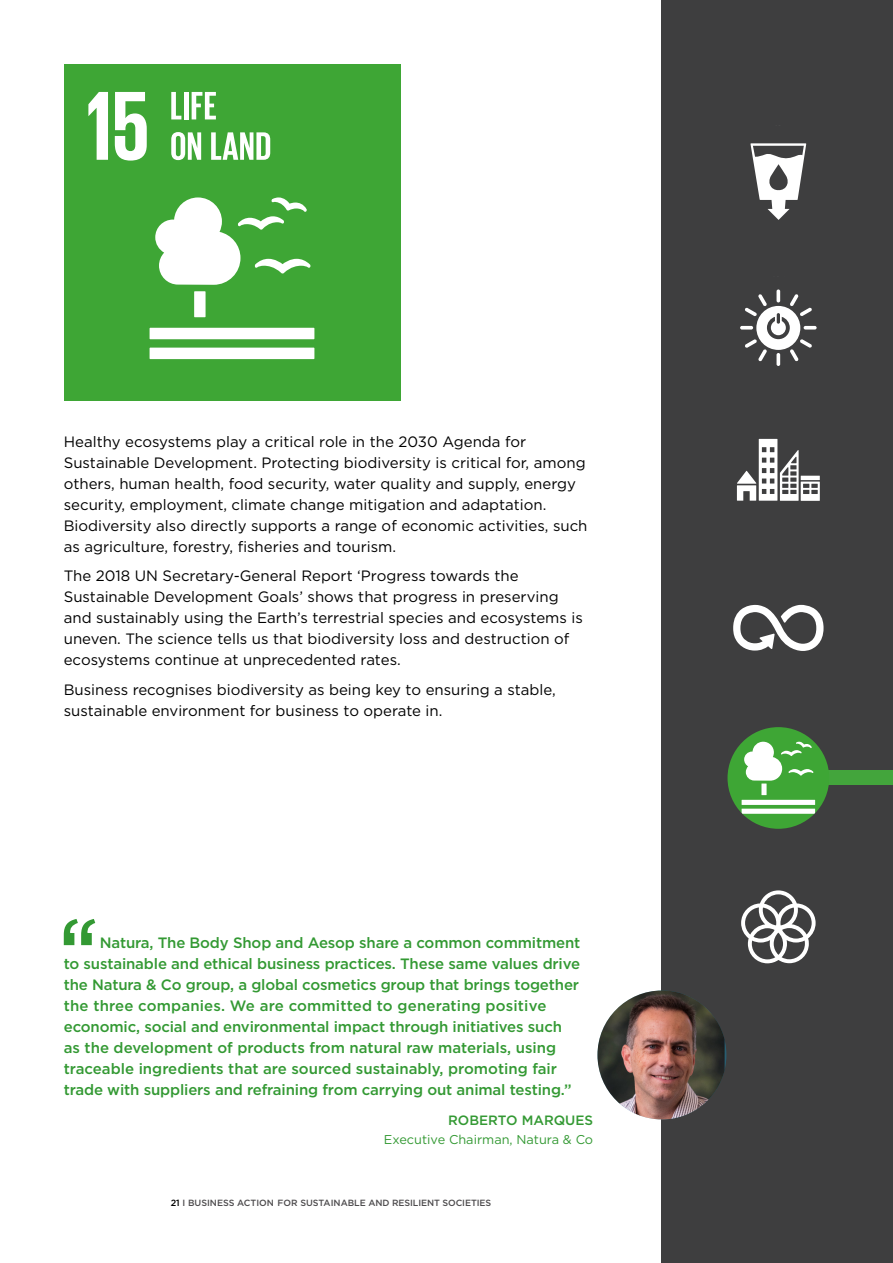
<style>
.page{position:relative;width:893px;height:1263px;background:#fff}
.page>*{position:absolute;margin:0;border:0;box-sizing:border-box;transform-origin:0 0}
.t1{font:15px/21px "Gotham";color:#000}
.t2{font:500 15px/21px "Gotham";letter-spacing:-.01em;color:#393}
.t3{font:500 13.5px "Gotham";color:#393}
.t4{font:12.75px "Gotham";color:#393}
.t5{font:500 9px "Gotham";letter-spacing:-.01em;color:#4d4b4d}
.s1{color:#000}
</style>
<div class="page">
<div style="left:662px;top:0;width:231px;height:1263px;background:#3e3e3f"></div>
<div style="left:795px;top:771px;width:98px;height:14px;background:#43a53c"></div>
<svg style="left:727px;top:125px;width:102px;height:101px"></svg>
<svg style="left:727px;top:426px;width:102px;height:102px"></svg>
<svg style="left:740px;top:326px;width:13px;height:4px"></svg>
<svg style="left:804px;top:326px;width:13px;height:4px"></svg>
<svg style="left:776px;top:289px;width:4px;height:13px"></svg>
<svg style="left:776px;top:353px;width:4px;height:13px"></svg>
<svg style="left:745px;top:294px;width:67px;height:67px"></svg>
<svg style="left:733px;top:604px;width:91px;height:47px"></svg>
<svg style="left:741px;top:890px;width:75px;height:73px"></svg>
<div style="left:727px;top:727px;width:102px;height:102px;background:#3ea635;border-radius:51px"></div>
<div style="left:761px;top:783px;width:6px;height:12px;background:#fff"></div>
<div style="left:742px;top:800px;width:73px;height:5px;background:#fff"></div>
<div style="left:742px;top:809px;width:73px;height:5px;background:#fff"></div>
<svg style="left:744px;top:742px;width:69px;height:39px"></svg>
<div style="left:64px;top:64px;width:336px;height:336px;background:#3ea635"></div>
<svg style="left:171px;top:92px;width:10px;height:27px"></svg>
<div style="left:184px;top:92px;width:5px;height:27px;background:#fff"></div>
<svg style="left:192px;top:92px;width:24px;height:27px"></svg>
<svg style="left:88px;top:92px;width:20px;height:68px"></svg>
<svg style="left:115px;top:92px;width:32px;height:69px"></svg>
<svg style="left:171px;top:132px;width:30px;height:28px"></svg>
<svg style="left:211px;top:132px;width:59px;height:28px"></svg>
<div style="left:194px;top:291px;width:12px;height:26px;background:#fff"></div>
<div style="left:150px;top:328px;width:164px;height:11px;background:#fff"></div>
<div style="left:150px;top:348px;width:164px;height:11px;background:#fff"></div>
<svg style="left:155px;top:197px;width:155px;height:88px"></svg>
<svg style="left:64px;top:919px;width:31px;height:26px"></svg>
<img style="left:597px;top:990px;width:128px;height:129px">
<p class="t1" style="left:64px;top:431px;width:525px">Healthy ecosystems play a critical role in the 2030 Agenda for Sustainable Development. Protecting biodiversity is critical for, among others, human health, food security, water quality and supply, energy security, employment, climate change mitigation and adaptation.<br>Biodiversity also directly supports a range of economic activities, such as agriculture, forestry, fisheries and tourism.</p>
<p class="t1" style="left:64px;top:565px;width:521px">The 2018 UN Secretary-General Report ‘Progress towards the Sustainable Development Goals’ shows that progress in preserving and sustainably using the Earth’s terrestrial species and ecosystems is uneven. The science tells us that biodiversity loss and destruction of ecosystems continue at unprecedented rates.</p>
<p class="t1" style="left:64px;top:679px;width:493px">Business recognises biodiversity as being key to ensuring a stable, sustainable environment for business to operate in.</p>
<p class="t2" style="left:64px;top:932px;width:518px;text-indent:36px">Natura, The Body Shop and Aesop share a common commitment to sustainable and ethical business practices. These same values drive the Natura &amp; Co group, a global cosmetics group that brings together the three companies. We are committed to generating positive economic, social and environmental impact through initiatives such as the development of products from natural raw materials, using traceable ingredients that are sourced sustainably, promoting fair trade with suppliers and refraining from carrying out animal testing.”</p>
<p class="t3" style="left:448px;top:1111px;width:147px">ROBERTO MARQUES</p>
<p class="t4" style="left:384px;top:1131px;width:211px">Executive Chairman, Natura &amp; Co</p>
<p class="t5" style="left:171px;top:1197px;width:322px"><span class="s1">21</span> I BUSINESS ACTION FOR SUSTAINABLE AND RESILIENT SOCIETIES</p>
</div>
